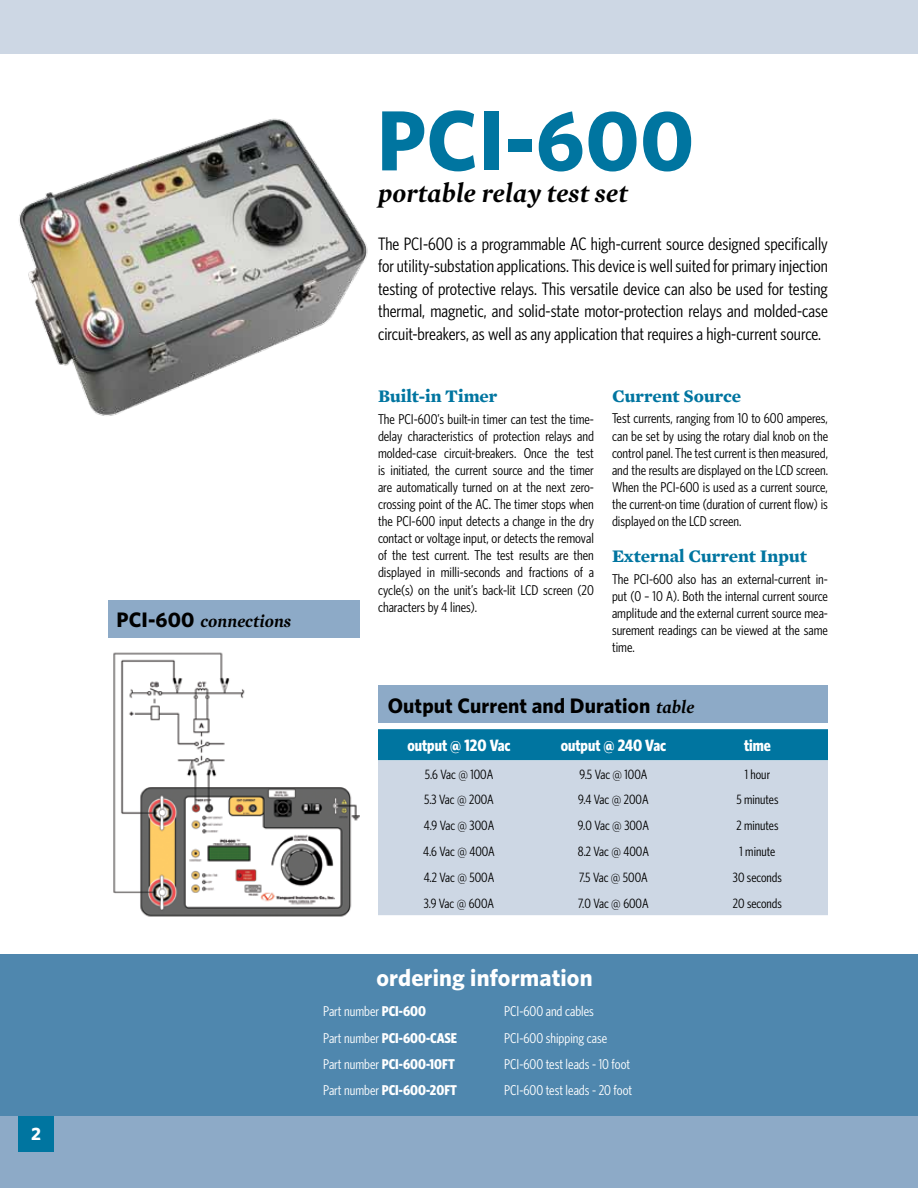
<style>
.page{position:relative;width:918px;height:1188px;background:#fff}
.page>*{position:absolute;margin:0;border:0;box-sizing:border-box;transform-origin:0 0}
.t1{font:700 85.5px "Whitney";letter-spacing:.005em;color:#0075a0}
.t2{font:italic 700 27px "Mercury Display";letter-spacing:.01em;color:#000}
.t3{font:700 24px "Whitney";letter-spacing:.005em;color:#fff}
.t4{font:700 21px "Whitney";letter-spacing:.005em;color:#000}
.t5{font:18px/22.5px "Whitney Condensed";color:#000;text-align:justify}
.t6{font:700 18px "Mercury Text G3";color:#0075a0}
.t7{font:italic 700 18px "Mercury Display";letter-spacing:.005em;color:#000}
.t8{font:700 18px "Whitney";color:#fff}
.t9{font:700 16.5px "Whitney Condensed";color:#fff}
.t10{font:14.25px/17.1px "Whitney Condensed";color:#000;text-align:justify}
.t11{font:14.25px "Whitney Condensed";color:#fff}
.t12{font:700 14.25px "Whitney Condensed";color:#fff}
.t13{font:13.5px "Whitney Condensed";color:#000}
.s1{font-family:"Whitney";font-style:normal;font-size:21px}
.s2{font-family:"Mercury Display";font-style:italic;font-size:18px}
.s3{font-weight:700}
.s4{font-weight:400}
</style>
<div class="page">
<div style="left:0;top:1116px;width:918px;height:72px;background:#8daac7"></div>
<div style="left:18px;top:1116px;width:36px;height:36px;background:#0075a0"></div>
<div style="left:0;top:0;width:918px;height:54px;background:#cdd7e4"></div>
<img style="left:19px;top:118px;width:349px;height:298px">
<div style="left:378px;top:685px;width:450px;height:38px;background:#8daac7"></div>
<img style="left:113px;top:652px;width:247px;height:265px">
<div style="left:108px;top:600px;width:252px;height:38px;background:#8daac7"></div>
<div style="left:378px;top:729px;width:450px;height:31px;background:#0075a0"></div>
<div style="left:378px;top:760px;width:450px;height:155px;background:#cdd7e4"></div>
<div style="left:0;top:954px;width:918px;height:162px;background:#4f87ae"></div>
<p class="t8" style="left:31px;top:1123px;width:11px">2</p>
<p class="t7" style="left:117px;top:610px;width:176px"><span class="s1">PCI-600</span> connections</p>
<h1 class="t1" style="left:377px;top:89px;width:319px">PCI-600</h1>
<h2 class="t2" style="left:378px;top:177px;width:251px">portable relay test set</h2>
<p class="t5" style="left:378px;top:232px;width:452px">The PCI-600 is a programmable AC high-current source designed specifically for utility-substation applications. This device is well suited for primary injection testing of protective relays. This versatile device can also be used for testing thermal, magnetic, and solid-state motor-protection relays and molded-case circuit-breakers, as well as any application that requires a high-current source.</p>
<p class="t6" style="left:378px;top:385px;width:121px">Built-in Timer</p>
<p class="t10" style="left:378px;top:410px;width:218px">The PCI-600’s built-in timer can test the time&shy;delay characteristics of protection relays and molded-case circuit-breakers. Once the test is initiated, the current source and the timer are automatically turned on at the next zero&shy;crossing point of the AC. The timer stops when the PCI-600 input detects a change in the dry contact or voltage input, or detects the removal of the test current. The test results are then displayed in milli-seconds and fractions of a cycle(s) on the unit’s back-lit LCD screen (20 characters by 4 lines).</p>
<p class="t6" style="left:612px;top:385px;width:131px">Current Source</p>
<p class="t10" style="left:612px;top:410px;width:218px">Test currents, ranging from 10 to 600 amperes, can be set by using the rotary dial knob on the control panel. The test current is then measured, and the results are displayed on the LCD screen.<br>When the PCI-600 is used as a current source, the current-on time (duration of current flow) is displayed on the LCD screen.</p>
<p class="t6" style="left:612px;top:545px;width:197px">External Current Input</p>
<p class="t10" style="left:612px;top:570px;width:218px">The PCI-600 also has an external-current in&shy;put (0 – 10 A). Both the internal current source amplitude and the external current source mea&shy;surement readings can be viewed at the same time.</p>
<h3 class="t4" style="left:388px;top:693px;width:308px">Output Current and Duration <span class="s2">table</span></h3>
<p class="t9" style="left:407px;top:736px;width:105px">output @ 120 Vac</p>
<p class="t9" style="left:561px;top:736px;width:107px">output @ 240 Vac</p>
<p class="t9" style="left:744px;top:736px;width:28px">time</p>
<p class="t13" style="left:425px;top:766px;width:70px">5.6 Vac @ 100A</p>
<p class="t13" style="left:579px;top:766px;width:70px">9.5 Vac @ 100A</p>
<p class="t13" style="left:745px;top:766px;width:27px">1 hour</p>
<p class="t13" style="left:424px;top:792px;width:71px">5.3 Vac @ 200A</p>
<p class="t13" style="left:578px;top:792px;width:72px">9.4 Vac @ 200A</p>
<p class="t13" style="left:736px;top:792px;width:44px">5 minutes</p>
<p class="t13" style="left:424px;top:818px;width:72px">4.9 Vac @ 300A</p>
<p class="t13" style="left:578px;top:818px;width:72px">9.0 Vac @ 300A</p>
<p class="t13" style="left:736px;top:818px;width:44px">2 minutes</p>
<p class="t13" style="left:423px;top:844px;width:73px">4.6 Vac @ 400A</p>
<p class="t13" style="left:578px;top:844px;width:73px">8.2 Vac @ 400A</p>
<p class="t13" style="left:740px;top:844px;width:37px">1 minute</p>
<p class="t13" style="left:424px;top:870px;width:72px">4.2 Vac @ 500A</p>
<p class="t13" style="left:579px;top:870px;width:70px">7.5 Vac @ 500A</p>
<p class="t13" style="left:733px;top:870px;width:50px">30 seconds</p>
<p class="t13" style="left:424px;top:895px;width:72px">3.9 Vac @ 600A</p>
<p class="t13" style="left:578px;top:895px;width:72px">7.0 Vac @ 600A</p>
<p class="t13" style="left:733px;top:895px;width:51px">20 seconds</p>
<h3 class="t3" style="left:376px;top:963px;width:218px">ordering information</h3>
<p class="t11" style="left:323px;top:1003px;width:104px">Part number <span class="s3">PCI-600</span></p>
<p class="t11" style="left:504px;top:1003px;width:91px">PCI-600 and cables</p>
<p class="t12" style="left:323px;top:1029px;width:135px"><span class="s4">Part number</span> PCI-600-CASE</p>
<p class="t11" style="left:504px;top:1030px;width:105px">PCI-600 shipping case</p>
<p class="t12" style="left:323px;top:1056px;width:133px"><span class="s4">Part number</span> PCI-600-10FT</p>
<p class="t11" style="left:504px;top:1056px;width:128px">PCI-600 test leads - 10 foot</p>
<p class="t12" style="left:323px;top:1082px;width:135px"><span class="s4">Part number</span> PCI-600-20FT</p>
<p class="t11" style="left:504px;top:1082px;width:130px">PCI-600 test leads - 20 foot</p>
</div>
